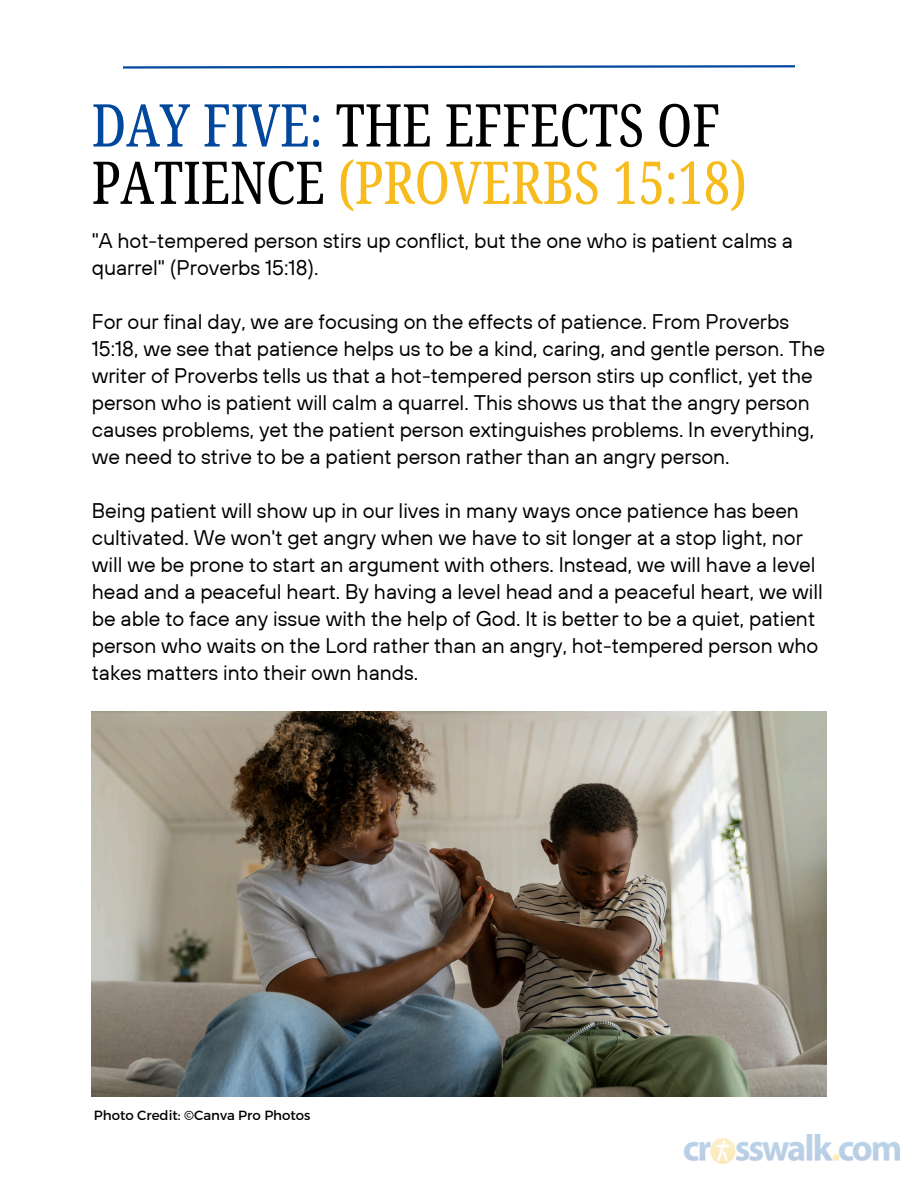
<style>
.page{position:relative;width:918px;height:1188px;background:#fff}
.page>*{position:absolute;margin:0;border:0;box-sizing:border-box;transform-origin:0 0}
.t1{font:extra-condensed 59.1px/57.3px "Noto Serif Ethiopic";color:#000001}
.t2{font:21.15px/27px "TT Hoves";color:#000001}
.t3{font:13.35px "Montserrat";color:#000001}
.s1{color:#01489d}
.s2{color:#f6bb1d}
</style>
<div class="page">
<svg style="left:123px;top:65px;width:672px;height:4px"></svg>
<img style="left:92px;top:712px;width:734px;height:385px">
<img style="left:684px;top:1135px;width:215px;height:29px">
<h2 class="t1" style="left:92px;top:95px;width:656px"><span class="s1">DAY FIVE:</span> THE EFFECTS OF<br>PATIENCE <span class="s2">(PROVERBS 15:18)</span></h2>
<h1 class="t2" style="left:92px;top:227px;width:703px">"A hot-tempered person stirs up conflict, but the one who is patient calms a quarrel" (Proverbs 15:18).</h1>
<h2 class="t2" style="left:92px;top:308px;width:735px">For our final day, we are focusing on the effects of patience. From Proverbs 15:18, we see that patience helps us to be a kind, caring, and gentle person. The writer of Proverbs tells us that a hot-tempered person stirs up conflict, yet the person who is patient will calm a quarrel. This shows us that the angry person causes problems, yet the patient person extinguishes problems. In everything, we need to strive to be a patient person rather than an angry person.</h2>
<h2 class="t2" style="left:92px;top:497px;width:733px">Being patient will show up in our lives in many ways once patience has been cultivated. We won't get angry when we have to sit longer at a stop light, nor will we be prone to start an argument with others. Instead, we will have a level head and a peaceful heart. By having a level head and a peaceful heart, we will be able to face any issue with the help of God. It is better to be a quiet, patient person who waits on the Lord rather than an angry, hot-tempered person who takes matters into their own hands.</h2>
<p class="t3" style="left:94px;top:1107px;width:218px">Photo Credit: ©Canva Pro Photos</p>
</div>
